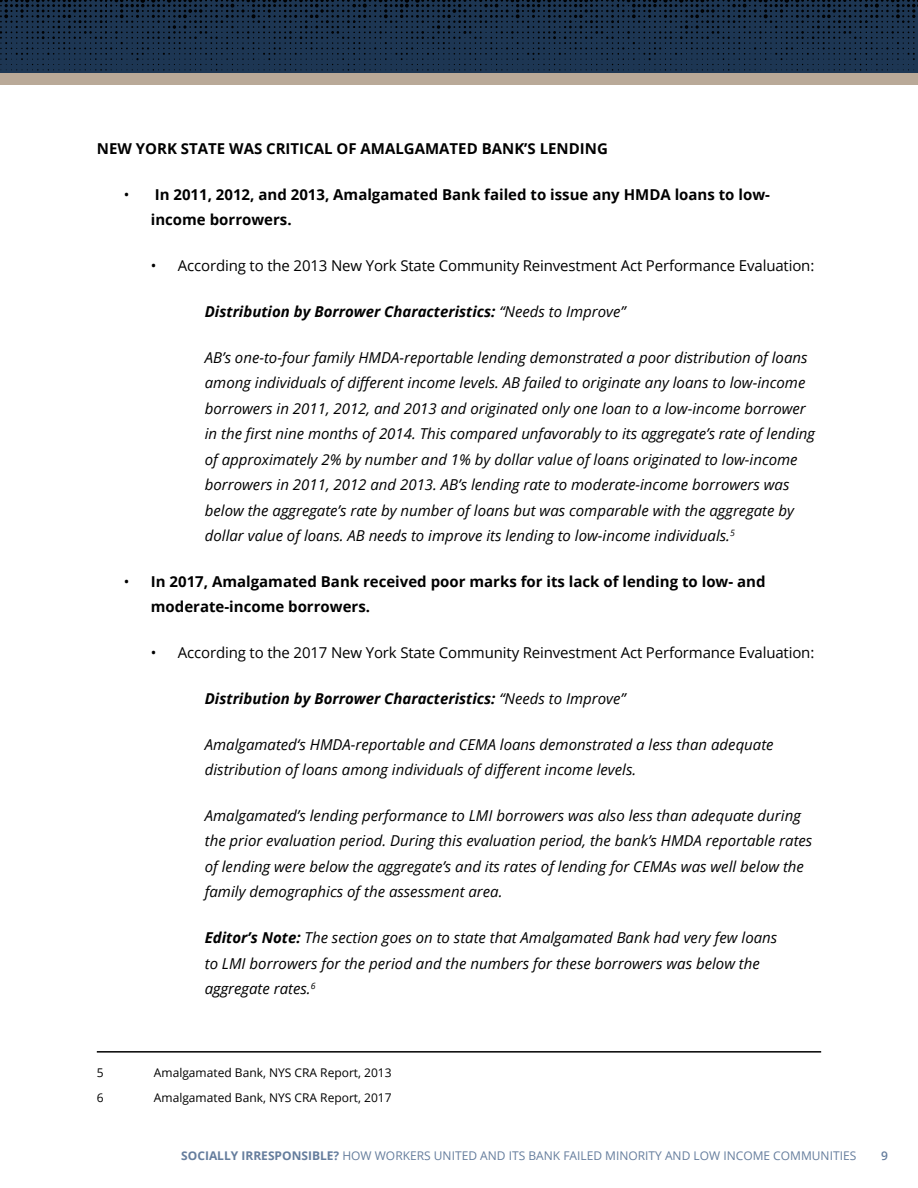
<style>
.page{position:relative;width:918px;height:1188px;background:#fff}
.page>*{position:absolute;margin:0;border:0;box-sizing:border-box;transform-origin:0 0}
.t1{font:italic 15px/25.5px "Open Sans";color:#000}
.t2{font:700 15px/25.5px "Open Sans";color:#000}
.t3{font:15px "Open Sans";letter-spacing:-.01em;color:#000}
.t4{font:italic 700 15px "Open Sans";color:#000}
.t5{font:12px "Open Sans";color:#657d9d}
.t6{font:12px "Open Sans";color:#000}
.t7{font:600 12px "Open Sans";color:#657d9d}
.s1{font-weight:400}
.s2{font-weight:700}
</style>
<div class="page">
<svg style="left:0;top:0;width:918px;height:73px;background:#19304a"></svg>
<div style="left:0;top:73px;width:918px;height:12px;background:#b9a998"></div>
<hr style="left:97px;top:1051px;width:724px;height:2px;background:#000">
<p class="t2" style="left:97px;top:136px;width:513px">NEW YORK STATE WAS CRITICAL OF AMALGAMATED BANK’S LENDING</p>
<p class="t2" style="left:151px;top:181px;width:621px;text-indent:-27px"><span class="s1">•</span> In 2011, 2012, and 2013, Amalgamated Bank failed to issue any HMDA loans to low&shy;income borrowers.</p>
<p class="t3" style="left:151px;top:255px;width:665px">• According to the 2013 New York State Community Reinvestment Act Performance Evaluation:</p>
<p class="t4" style="left:205px;top:301px;width:423px">Distribution by Borrower Characteristics: <span class="s1">“Needs to Improve”</span></p>
<p class="t1" style="left:205px;top:344px;width:612px">AB’s one-to-four family HMDA-reportable lending demonstrated a poor distribution of loans among individuals of different income levels. AB failed to originate any loans to low-income borrowers in 2011, 2012, and 2013 and originated only one loan to a low-income borrower in the first nine months of 2014. This compared unfavorably to its aggregate’s rate of lending of approximately 2% by number and 1% by dollar value of loans originated to low-income borrowers in 2011, 2012 and 2013. AB’s lending rate to moderate-income borrowers was below the aggregate’s rate by number of loans but was comparable with the aggregate by dollar value of loans. AB needs to improve its lending to low-income individuals.<sup>5</sup></p>
<p class="t2" style="left:151px;top:568px;width:616px;text-indent:-27px"><span class="s1">•</span> In 2017, Amalgamated Bank received poor marks for its lack of lending to low- and moderate-income borrowers.</p>
<p class="t3" style="left:151px;top:642px;width:665px">• According to the 2017 New York State Community Reinvestment Act Performance Evaluation:</p>
<p class="t4" style="left:205px;top:688px;width:423px">Distribution by Borrower Characteristics: <span class="s1">“Needs to Improve”</span></p>
<p class="t1" style="left:205px;top:731px;width:570px">Amalgamated‘s HMDA-reportable and CEMA loans demonstrated a less than adequate distribution of loans among individuals of different income levels.</p>
<p class="t1" style="left:205px;top:802px;width:609px">Amalgamated’s lending performance to LMI borrowers was also less than adequate during the prior evaluation period. During this evaluation period, the bank’s HMDA reportable rates of lending were below the aggregate’s and its rates of lending for CEMAs was well below the family demographics of the assessment area.</p>
<p class="t1" style="left:205px;top:924px;width:574px"><span class="s2">Editor’s Note:</span> The section goes on to state that Amalgamated Bank had very few loans to LMI borrowers for the period and the numbers for these borrowers was below the aggregate rates.<sup>6</sup></p>
<p class="t6" style="left:97px;top:1064px;width:8px">5</p>
<p class="t6" style="left:154px;top:1064px;width:239px">Amalgamated Bank, NYS CRA Report, 2013</p>
<p class="t6" style="left:97px;top:1090px;width:8px">6</p>
<p class="t6" style="left:154px;top:1090px;width:239px">Amalgamated Bank, NYS CRA Report, 2017</p>
<p class="t5" style="left:181px;top:1147px;width:677px"><span class="s2">SOCIALLY IRRESPONSIBLE?</span> HOW WORKERS UNITED AND ITS BANK FAILED MINORITY AND LOW INCOME COMMUNITIES</p>
<p class="t7" style="left:881px;top:1147px;width:8px">9</p>
</div>
